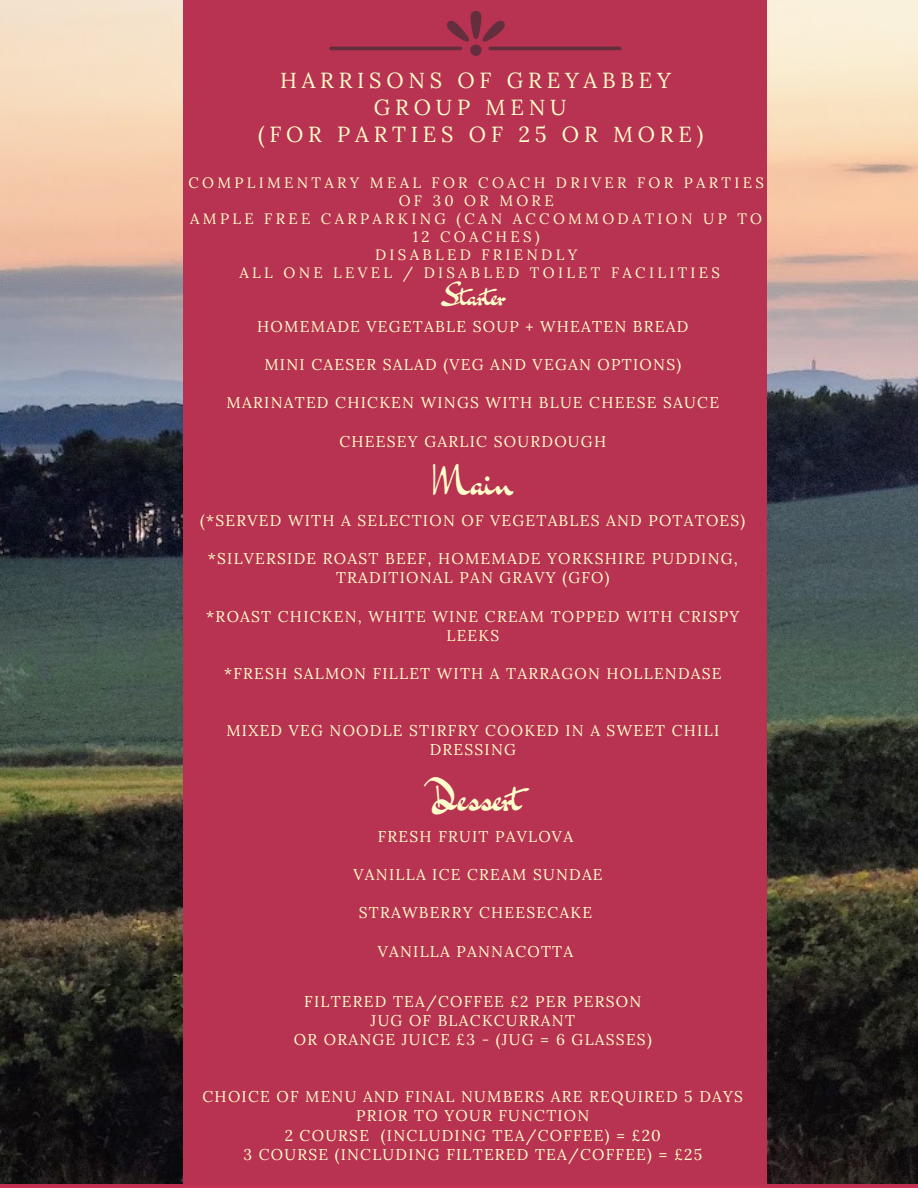
<style>
.page{position:relative;width:918px;height:1188px;background:#fff}
.page>*{position:absolute;margin:0;border:0;box-sizing:border-box;transform-origin:0 0}
.t1{font:40.5px "Dr Sugiyama";color:#ffffcb}
.t2{font:29.4px "Dr Sugiyama";color:#ffffcb}
.t3{font:21.75px "Lora";letter-spacing:.22em;color:#ffffcb}
.t4{font:15.6px/19.2px "Lora";letter-spacing:.08em;color:#ffffcb;text-align:center}
.t5{font:15px/18px "Lora";letter-spacing:.22em;color:#ffffcb;text-align:center}
</style>
<div class="page">
<img style="left:0;top:0;width:918px;height:1183px">
<div style="left:184px;top:0;width:583px;height:1185px;background:#b83251"></div>
<div style="left:470px;top:45px;width:12px;height:11px;background:#632f3e;border-radius:50%"></div>
<svg style="left:447px;top:11px;width:58px;height:31px"></svg>
<hr style="left:329px;top:47px;width:133px;height:3px;background:#632f3e;border-radius:2px">
<hr style="left:489px;top:47px;width:133px;height:3px;background:#632f3e;border-radius:2px">
<p class="t3" style="left:280px;top:66px;width:392px">HARRISONS OF GREYABBEY</p>
<p class="t3" style="left:374px;top:93px;width:194px">GROUP MENU</p>
<p class="t3" style="left:258px;top:120px;width:447px">(FOR PARTIES OF 25 OR MORE)</p>
<p class="t5" style="left:188px;top:173px;width:577px">COMPLIMENTARY MEAL FOR COACH DRIVER FOR PARTIES<br>OF 30 OR MORE</p>
<p class="t5" style="left:190px;top:209px;width:573px">AMPLE FREE CARPARKING (CAN ACCOMMODATION UP TO<br>12 COACHES)</p>
<p class="t5" style="left:375px;top:245px;width:204px">DISABLED FRIENDLY</p>
<p class="t5" style="left:240px;top:263px;width:482px">ALL ONE LEVEL / DISABLED TOILET FACILITIES</p>
<p class="t2" style="left:441px;top:275px;width:65px">Starter</p>
<p class="t4" style="left:257px;top:317px;width:433px">HOMEMADE VEGETABLE SOUP + WHEATEN BREAD</p>
<p class="t4" style="left:264px;top:355px;width:418px">MINI CAESER SALAD (VEG AND VEGAN OPTIONS)</p>
<p class="t4" style="left:227px;top:393px;width:494px">MARINATED CHICKEN WINGS WITH BLUE CHEESE SAUCE</p>
<p class="t4" style="left:339px;top:431px;width:268px">CHEESEY GARLIC SOURDOUGH</p>
<p class="t1" style="left:433px;top:452px;width:81px">Main</p>
<p class="t4" style="left:200px;top:511px;width:547px">(*SERVED WITH A SELECTION OF VEGETABLES AND POTATOES)</p>
<p class="t4" style="left:208px;top:549px;width:531px">*SILVERSIDE ROAST BEEF, HOMEMADE YORKSHIRE PUDDING,<br>TRADITIONAL PAN GRAVY (GFO)</p>
<p class="t4" style="left:206px;top:606px;width:535px">*ROAST CHICKEN, WHITE WINE CREAM TOPPED WITH CRISPY<br>LEEKS</p>
<p class="t4" style="left:224px;top:664px;width:499px">*FRESH SALMON FILLET WITH A TARRAGON HOLLENDASE</p>
<p class="t4" style="left:226px;top:721px;width:494px">MIXED VEG NOODLE STIRFRY COOKED IN A SWEET CHILI<br>DRESSING</p>
<p class="t1" style="left:430px;top:768px;width:93px">Dessert</p>
<p class="t4" style="left:378px;top:826px;width:197px">FRESH FRUIT PAVLOVA</p>
<p class="t4" style="left:354px;top:865px;width:251px">VANILLA ICE CREAM SUNDAE</p>
<p class="t4" style="left:359px;top:903px;width:235px">STRAWBERRY CHEESECAKE</p>
<p class="t4" style="left:378px;top:941px;width:197px">VANILLA PANNACOTTA</p>
<p class="t4" style="left:304px;top:991px;width:338px">FILTERED TEA/COFFEE £2 PER PERSON</p>
<p class="t4" style="left:371px;top:1011px;width:206px">JUG OF BLACKCURRANT</p>
<p class="t4" style="left:294px;top:1030px;width:359px">OR ORANGE JUICE £3 - (JUG = 6 GLASSES)</p>
<p class="t4" style="left:203px;top:1087px;width:542px">CHOICE OF MENU AND FINAL NUMBERS ARE REQUIRED 5 DAYS<br>PRIOR TO YOUR FUNCTION</p>
<p class="t4" style="left:285px;top:1125px;width:378px">2 COURSE (INCLUDING TEA/COFFEE) = £20</p>
<p class="t4" style="left:243px;top:1144px;width:460px">3 COURSE (INCLUDING FILTERED TEA/COFFEE) = £25</p>
</div>
